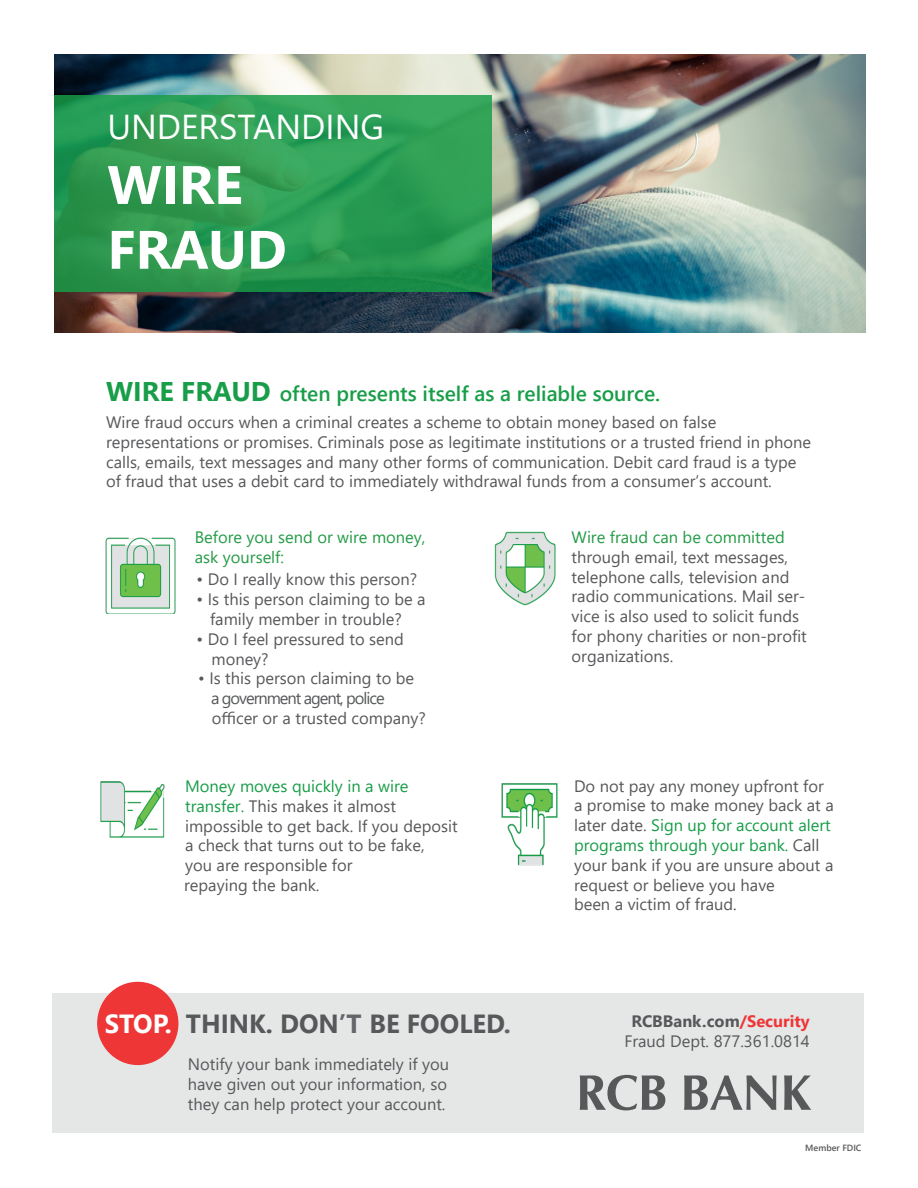
<style>
.page{position:relative;width:918px;height:1188px;background:#fff}
.page>*{position:absolute;margin:0;border:0;box-sizing:border-box;transform-origin:0 0}
.t1{font:700 54px "Segoe UI";color:#fff}
.t2{font:34.5px "Segoe UI";color:#fff}
.t3{font:700 26.25px "Segoe UI";color:#57585a}
.t4{font:600 21px "Segoe UI";color:#189d48}
.t5{font:16.5px/19.8px "Segoe UI";color:#57585a}
.t6{font:16.5px/19.8px "Segoe UI";color:#249b47}
.t7{font:700 16.5px "Segoe UI";color:#57585a}
.t8{font:600 9px "Segoe UI";color:#57585a}
.s1{font-weight:700;font-size:27px}
.s2{color:#249b47}
.s3{color:#189d48}
.s4{color:#fff}
.s5{color:#63656a}
.s6{color:#ee3637}
</style>
<div class="page">
<div style="left:53px;top:994px;width:811px;height:139px;background:#e5e6e6"></div>
<img style="left:54px;top:54px;width:811px;height:279px">
<svg style="left:55px;top:95px;width:437px;height:196px;background:#2d9b53"></svg>
<img style="left:494px;top:531px;width:62px;height:75px">
<img style="left:100px;top:781px;width:65px;height:57px">
<svg style="left:97px;top:982px;width:81px;height:83px"></svg>
<svg style="left:580px;top:1075px;width:85px;height:35px"></svg>
<svg style="left:684px;top:1075px;width:93px;height:35px"></svg>
<svg style="left:784px;top:1075px;width:27px;height:35px"></svg>
<img style="left:105px;top:537px;width:71px;height:77px">
<img style="left:501px;top:783px;width:57px;height:82px">
<p class="t2" style="left:107px;top:94px;width:278px">UNDERSTANDING</p>
<p class="t1" style="left:107px;top:134px;width:137px">WIRE</p>
<p class="t1" style="left:107px;top:199px;width:181px">FRAUD</p>
<p class="t4" style="left:106px;top:374px;width:556px"><span class="s1">WIRE FRAUD</span> often presents itself as a reliable source.</p>
<p class="t5" style="left:106px;top:411px;width:707px">Wire fraud occurs when a criminal creates a scheme to obtain money based on false representations or promises. Criminals pose as legitimate institutions or a trusted friend in phone calls, emails, text messages and many other forms of communication. Debit card fraud is a type of fraud that uses a debit card to immediately withdrawal funds from a consumer’s account.</p>
<p class="t5" style="left:572px;top:526px;width:237px"><span class="s2">Wire fraud can be committed </span>through email, text messages, telephone calls, television and radio communications. Mail ser&shy;vice is also used to solicit funds for phony charities or non-profit organizations.</p>
<p class="t6" style="left:195px;top:526px;width:232px">Before you send or wire money, ask yourself:</p>
<p class="t5" style="left:197px;top:568px;width:222px">• Do I really know this person?</p>
<p class="t5" style="left:210px;top:588px;width:217px;text-indent:-14px">• Is this person claiming to be a family member in trouble?</p>
<p class="t5" style="left:211px;top:627px;width:194px;text-indent:-15px">• Do I feel pressured to send money?</p>
<p class="t5" style="left:211px;top:667px;width:216px;text-indent:-13px">• Is this person claiming to be a government agent, police officer or a trusted company?</p>
<p class="t5" style="left:184px;top:775px;width:275px"><span class="s3">Money moves quickly in a wire transfer.</span> This makes it almost impossible to get back. If you deposit a check that turns out to be fake,<br>you are responsible for<br>repaying the bank.</p>
<h3 class="t3" style="left:105px;top:999px;width:408px"><span class="s4">STOP.</span> THINK. DON<span class="s5">’T</span> BE FOOLED<span class="s5">.</span></h3>
<p class="t5" style="left:188px;top:1053px;width:263px">Notify your bank immediately if you have given out your information, so they can help protect your account.</p>
<p class="t5" style="left:574px;top:774px;width:261px">Do not pay any money upfront for a promise to make money back at a later date. <span class="s3">Sign up for account alert programs through your bank.</span> Call your bank if you are unsure about a request or believe you have<br>been a victim of fraud.</p>
<p class="t7" style="left:631px;top:1006px;width:180px">RCBBank.com<span class="s6">/Security</span></p>
<p class="t5" style="left:624px;top:1030px;width:187px">Fraud Dept. 877.361.0814</p>
<p class="t8" style="left:805px;top:1139px;width:58px">Member FDIC</p>
</div>
